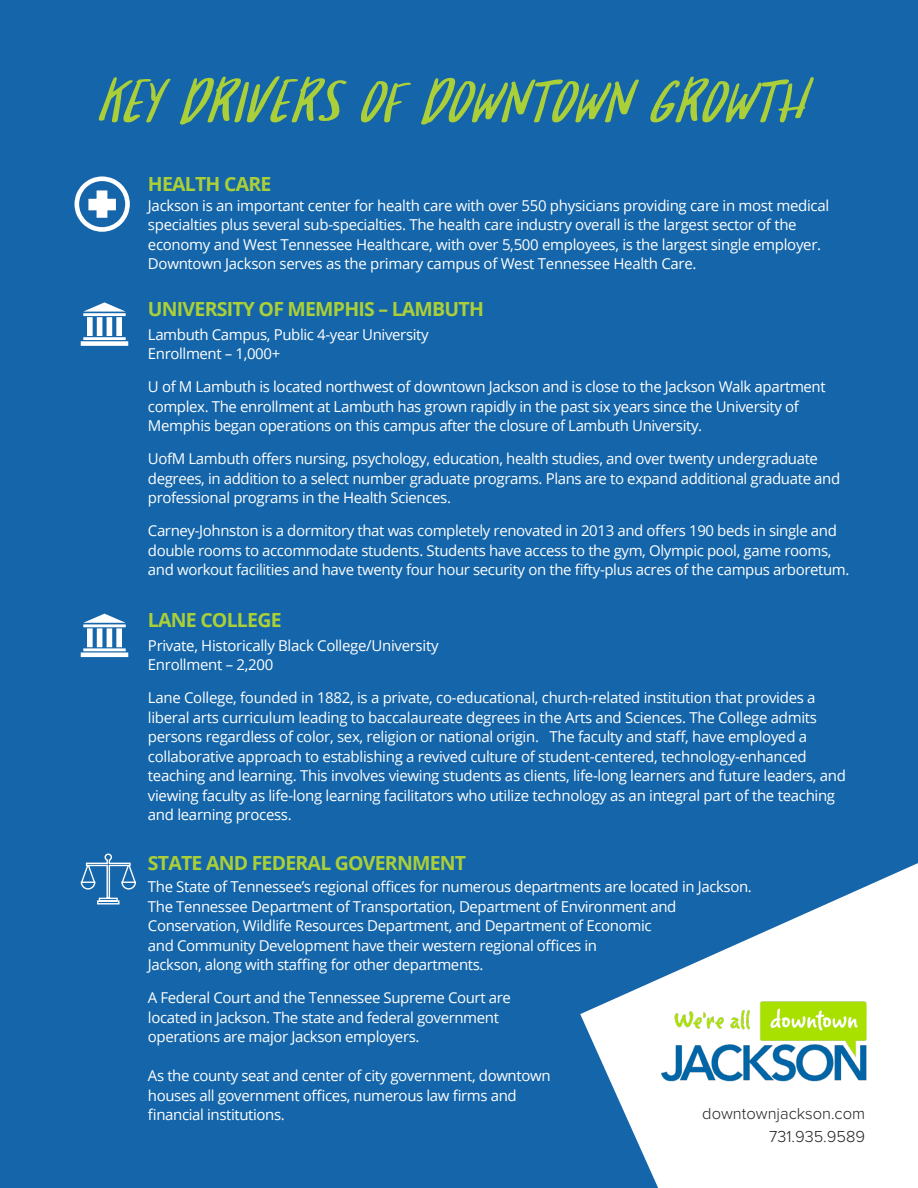
<style>
.page{position:relative;width:918px;height:1188px;background:#1465a9}
.page>*{position:absolute;margin:0;border:0;box-sizing:border-box;transform-origin:0 0}
.t1{font:71.85px "Aerostat";color:#aacf38}
.t2{font:700 19.5px "Open Sans";letter-spacing:-.04em;color:#aacf38}
.t3{font:300 16.5px "Proxima Nova";color:#231f20}
.t4{font:15px/19.5px "Open Sans";letter-spacing:-.025em;color:#fff}
</style>
<div class="page">
<svg style="left:75px;top:176px;width:55px;height:56px"></svg>
<svg style="left:81px;top:302px;width:47px;height:44px"></svg>
<svg style="left:81px;top:614px;width:47px;height:43px"></svg>
<svg style="left:81px;top:854px;width:55px;height:50px"></svg>
<svg style="left:580px;top:863px;width:338px;height:325px;fill:#fff"></svg>
<img style="left:626px;top:966px;width:275px;height:149px">
<p class="t1" style="left:99px;top:69px;width:710px">Key Drivers of Downtown Growth</p>
<p class="t2" style="left:148px;top:171px;width:125px">HEALTH CARE</p>
<p class="t4" style="left:148px;top:195px;width:683px">Jackson is an important center for health care with over 550 physicians providing care in most medical specialties plus several sub-specialties. The health care industry overall is the largest sector of the economy and West Tennessee Healthcare, with over 5,500 employees, is the largest single employer.<br>Downtown Jackson serves as the primary campus of West Tennessee Health Care.</p>
<p class="t2" style="left:148px;top:295px;width:338px">UNIVERSITY OF MEMPHIS – LAMBUTH</p>
<p class="t4" style="left:148px;top:324px;width:282px">Lambuth Campus, Public 4-year University</p>
<p class="t4" style="left:148px;top:344px;width:134px">Enrollment – 1,000+</p>
<p class="t4" style="left:148px;top:377px;width:679px">U of M Lambuth is located northwest of downtown Jackson and is close to the Jackson Walk apartment complex. The enrollment at Lambuth has grown rapidly in the past six years since the University of<br>Memphis began operations on this campus after the closure of Lambuth University.</p>
<p class="t4" style="left:148px;top:449px;width:694px">UofM Lambuth offers nursing, psychology, education, health studies, and over twenty undergraduate degrees, in addition to a select number graduate programs. Plans are to expand additional graduate and professional programs in the Health Sciences.</p>
<p class="t4" style="left:148px;top:521px;width:703px">Carney-Johnston is a dormitory that was completely renovated in 2013 and offers 190 beds in single and double rooms to accommodate students. Students have access to the gym, Olympic pool, game rooms, and workout facilities and have twenty four hour security on the fifty-plus acres of the campus arboretum.</p>
<p class="t2" style="left:148px;top:606px;width:135px">LANE COLLEGE</p>
<p class="t4" style="left:148px;top:635px;width:292px">Private, Historically Black College/University</p>
<p class="t4" style="left:148px;top:655px;width:127px">Enrollment – 2,200</p>
<p class="t4" style="left:148px;top:688px;width:700px">Lane College, founded in 1882, is a private, co-educational, church-related institution that provides a liberal arts curriculum leading to baccalaureate degrees in the Arts and Sciences. The College admits persons regardless of color, sex, religion or national origin. The faculty and staff, have employed a collaborative approach to establishing a revived culture of student-centered, technology-enhanced teaching and learning. This involves viewing students as clients, life-long learners and future leaders, and viewing faculty as life-long learning facilitators who utilize technology as an integral part of the teaching and learning process.</p>
<p class="t2" style="left:148px;top:849px;width:320px">STATE AND FEDERAL GOVERNMENT</p>
<p class="t4" style="left:148px;top:877px;width:605px">The State of Tennessee’s regional offices for numerous departments are located in Jackson.<br>The Tennessee Department of Transportation, Department of Environment and Conservation, Wildlife Resources Department, and Department of Economic<br>and Community Development have their western regional offices in<br>Jackson, along with staffing for other departments.</p>
<p class="t4" style="left:148px;top:988px;width:365px">A Federal Court and the Tennessee Supreme Court are located in Jackson. The state and federal government operations are major Jackson employers.</p>
<p class="t4" style="left:148px;top:1066px;width:404px">As the county seat and center of city government, downtown houses all government offices, numerous law firms and financial institutions.</p>
<p class="t3" style="left:702px;top:1105px;width:164px">downtownjackson.com</p>
<p class="t3" style="left:769px;top:1127px;width:98px">731.935.9589</p>
</div>
